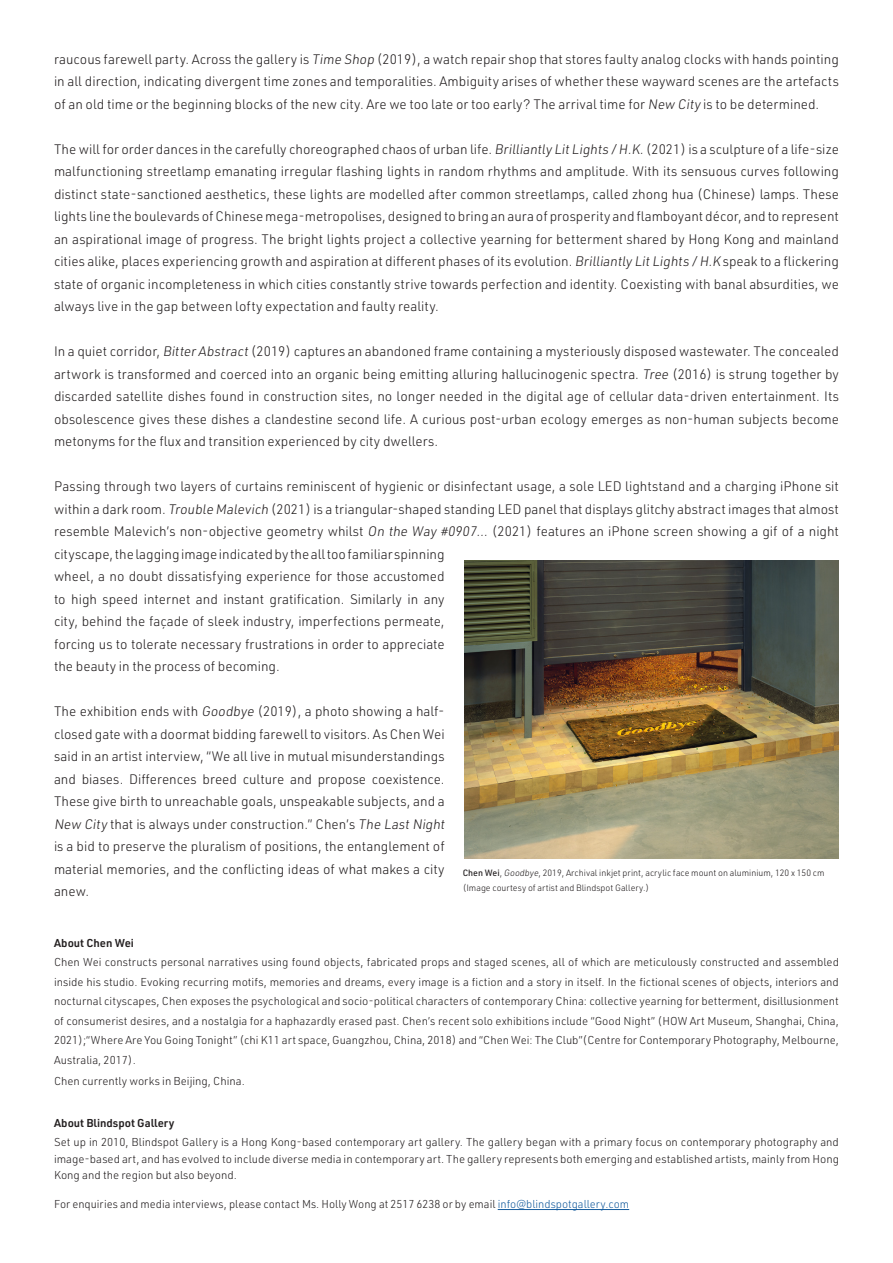
<style>
.page{position:relative;width:893px;height:1263px;background:#fff}
.page>*{position:absolute;margin:0;border:0;box-sizing:border-box;transform-origin:0 0}
.t1{font:300 13.5px/22.5px "URWDIN";color:#231f20;text-align:justify}
.t2{font:300 11.25px/19.5px "URWDIN";color:#231f20;text-align:justify}
.t3{font:600 11.25px "URWDIN";color:#231f20}
.t4{font:300 9px "URWDIN";color:#231f20}
.s1{font-weight:500}
.s2{color:#175d9e}
</style>
<div class="page">
<hr style="left:498px;top:1209px;width:131px;height:1px;background:#175d9e">
<img style="left:464px;top:560px;width:375px;height:299px">
<p class="t1" style="left:54px;top:47px;width:786px">raucous farewell party. Across the gallery is Time Shop (2019), a watch repair shop that stores faulty analog clocks with hands pointing in all direction, indicating divergent time zones and temporalities. Ambiguity arises of whether these wayward scenes are the artefacts of an old time or the beginning blocks of the new city. Are we too late or too early? The arrival time for New City is to be determined.</p>
<p class="t1" style="left:54px;top:137px;width:786px">The will for order dances in the carefully choreographed chaos of urban life. Brilliantly LitLights / H.K.(2021) is a sculpture of a life-size malfunctioning streetlamp emanating irregular flashing lights in random rhythms and amplitude. With its sensuous curves following distinct state-sanctioned aesthetics, these lights are modelled after common streetlamps, called zhong hua (Chinese) lamps. These lights line the boulevards of Chinese mega-metropolises, designed to bring an aura of prosperity and flamboyant décor, and to represent an aspirational image of progress. The bright lights project a collective yearning for betterment shared by Hong Kong and mainland cities alike, places experiencing growth and aspiration at different phases of its evolution. Brilliantly LitLights / H.K speak to a flickering state of organic incompleteness in which cities constantly strive towards perfection and identity. Coexisting with banal absurdities, we always live in the gap between lofty expectation and faulty reality.</p>
<p class="t1" style="left:54px;top:340px;width:787px">In a quiet corridor, Bitter Abstract(2019) captures an abandoned frame containing a mysteriously disposed wastewater. The concealed artwork is transformed and coerced into an organic being emitting alluring hallucinogenic spectra. Tree (2016) is strung together by discarded satellite dishes found in construction sites, no longer needed in the digital age of cellular data-driven entertainment. Its obsolescence gives these dishes a clandestine second life. A curious post-urban ecology emerges as non-human subjects become metonyms for the flux and transition experienced by city dwellers.</p>
<p class="t1" style="left:54px;top:475px;width:786px;text-align:left">Passing through two layers of curtains reminiscent of hygienic or disinfectant usage, a sole LED lightstand and a charging iPhone sit within a dark room. Trouble Malevich (2021) is a triangular-shaped standing LED panel that displays glitchy abstract images that almost resemble Malevich’s non-objective geometry whilst On the Way #0907… (2021) features an iPhone screen showing a gif of a night cityscape, the lagging image indicated by the all too familiar spinning<br>wheel, a no doubt dissatisfying experience for those accustomed<br>to high speed internet and instant gratification. Similarly in any<br>city, behind the façade of sleek industry, imperfections permeate,<br>forcing us to tolerate necessary frustrations in order to appreciate<br>the beauty in the process of becoming.</p>
<p class="t1" style="left:54px;top:700px;width:395px;text-align:left">The exhibition ends with Goodbye (2019), a photo showing a half&shy;closed gate with a doormat bidding farewell to visitors. As Chen Wei said in an artist interview, “We all live in mutual misunderstandings and biases. Differences breed culture and propose coexistence.<br>These give birth to unreachable goals, unspeakable subjects, and a New City that is always under construction.” Chen’s The LastNight is a bid to preserve the pluralism of positions, the entanglement of material memories, and the conflicting ideas of what makes a city anew.</p>
<p class="t4" style="left:463px;top:867px;width:363px"><span class="s1">Chen Wei</span>, Goodbye, 2019, Archival inkjet print, acrylic face mount on aluminium, 120 x 150 cm</p>
<p class="t4" style="left:463px;top:882px;width:188px">(Image courtesy of artist and Blindspot Gallery.)</p>
<p class="t3" style="left:54px;top:935px;width:81px">About Chen Wei</p>
<p class="t2" style="left:54px;top:952px;width:786px">Chen Wei constructs personal narratives using found objects, fabricated props and staged scenes, all of which are meticulously constructed and assembled inside his studio. Evoking recurring motifs, memories and dreams, every image is a fiction and a story in itself. In the fictional scenes of objects, interiors and nocturnal cityscapes, Chen exposes the psychological and socio-political characters of contemporary China: collective yearning for betterment, disillusionment of consumerist desires, and a nostalgia for a haphazardly erased past. Chen’s recent solo exhibitions include “Good Night” (HOW Art Museum, Shanghai, China, 2021);“Where Are You Going Tonight” (chi K11 art space, Guangzhou, China, 2018) and “Chen Wei: The Club”(Centre for Contemporary Photography, Melbourne, Australia, 2017).</p>
<p class="t2" style="left:54px;top:1071px;width:192px">Chen currently works in Beijing, China.</p>
<p class="t3" style="left:54px;top:1115px;width:122px">About Blindspot Gallery</p>
<p class="t2" style="left:54px;top:1134px;width:786px;line-height:16.5px">Set up in 2010, Blindspot Gallery is a Hong Kong-based contemporary art gallery. The gallery began with a primary focus on contemporary photography and image-based art, and has evolved to include diverse media in contemporary art. The gallery represents both emerging and established artists, mainly from Hong Kong and the region but also beyond.</p>
<p class="t2" style="left:54px;top:1194px;width:577px">For enquiries and media interviews, please contact Ms. Holly Wong at 2517 6238 or by email <span class="s2">info@blindspotgallery.com</span></p>
</div>
